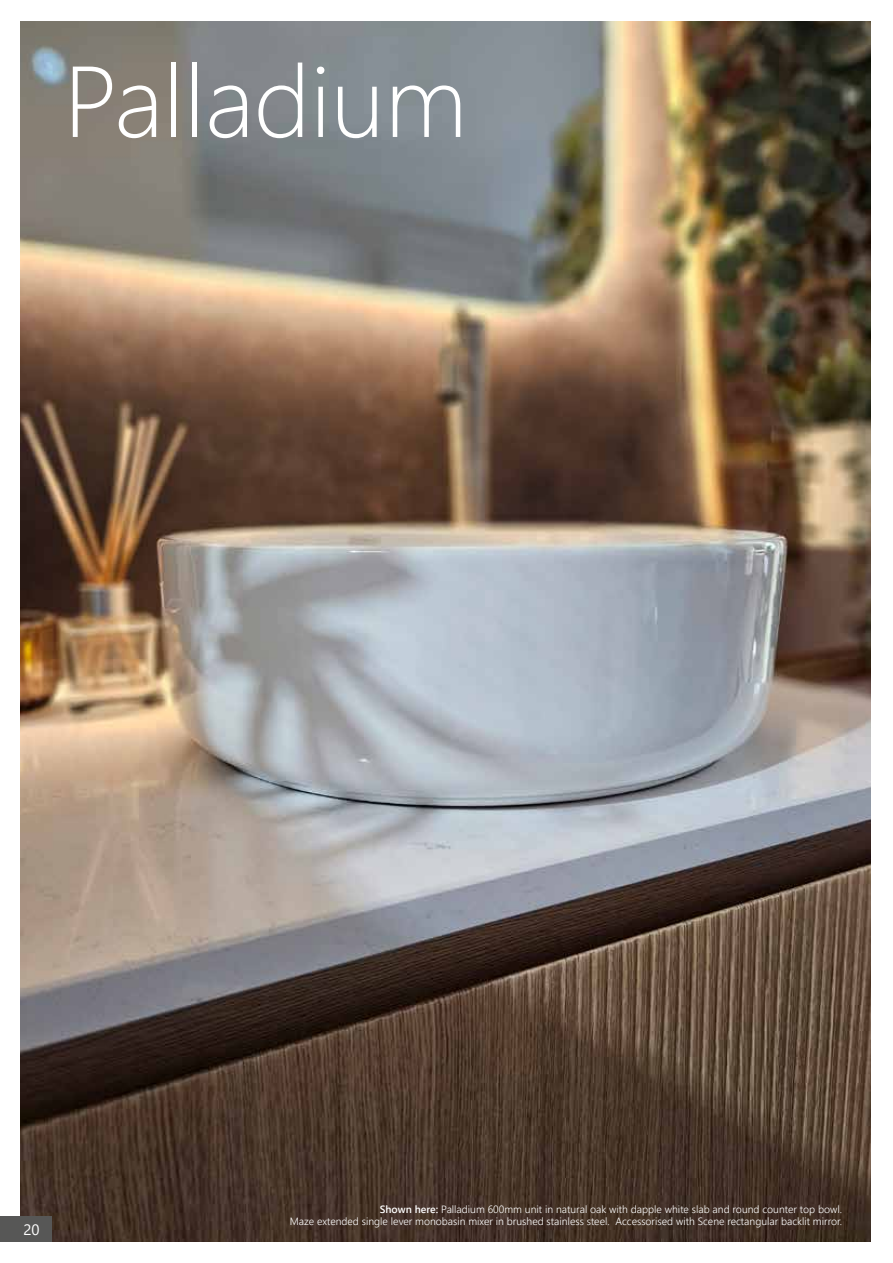
<style>
.page{position:relative;width:893px;height:1263px;background:#fff}
.page>*{position:absolute;margin:0;border:0;box-sizing:border-box;transform-origin:0 0}
.t1{font:300 100.5px "Segoe UI";color:#fff}
.t2{font:15px "Segoe UI";color:#fff}
.t3{font:300 10.5px/12px "Segoe UI";color:#fff;text-align:right}
.s1{font-weight:600}
</style>
<div class="page">
<img style="left:20px;top:22px;width:851px;height:1220px">
<div style="left:0;top:1217px;width:52px;height:25px;background:#575756"></div>
<h1 class="t1" style="left:64px;top:6px;width:405px">Palladium</h1>
<h2 class="t2" style="left:23px;top:1215px;width:18px">20</h2>
<p class="t3" style="left:290px;top:1202px;width:554px"><span class="s1">Shown here:</span> Palladium 600mm unit in natural oak with dapple white slab and round counter top bowl.<br>Maze extended single lever monobasin mixer in brushed stainless steel. Accessorised with Scene rectangular backlit mirror.</p>
</div>
